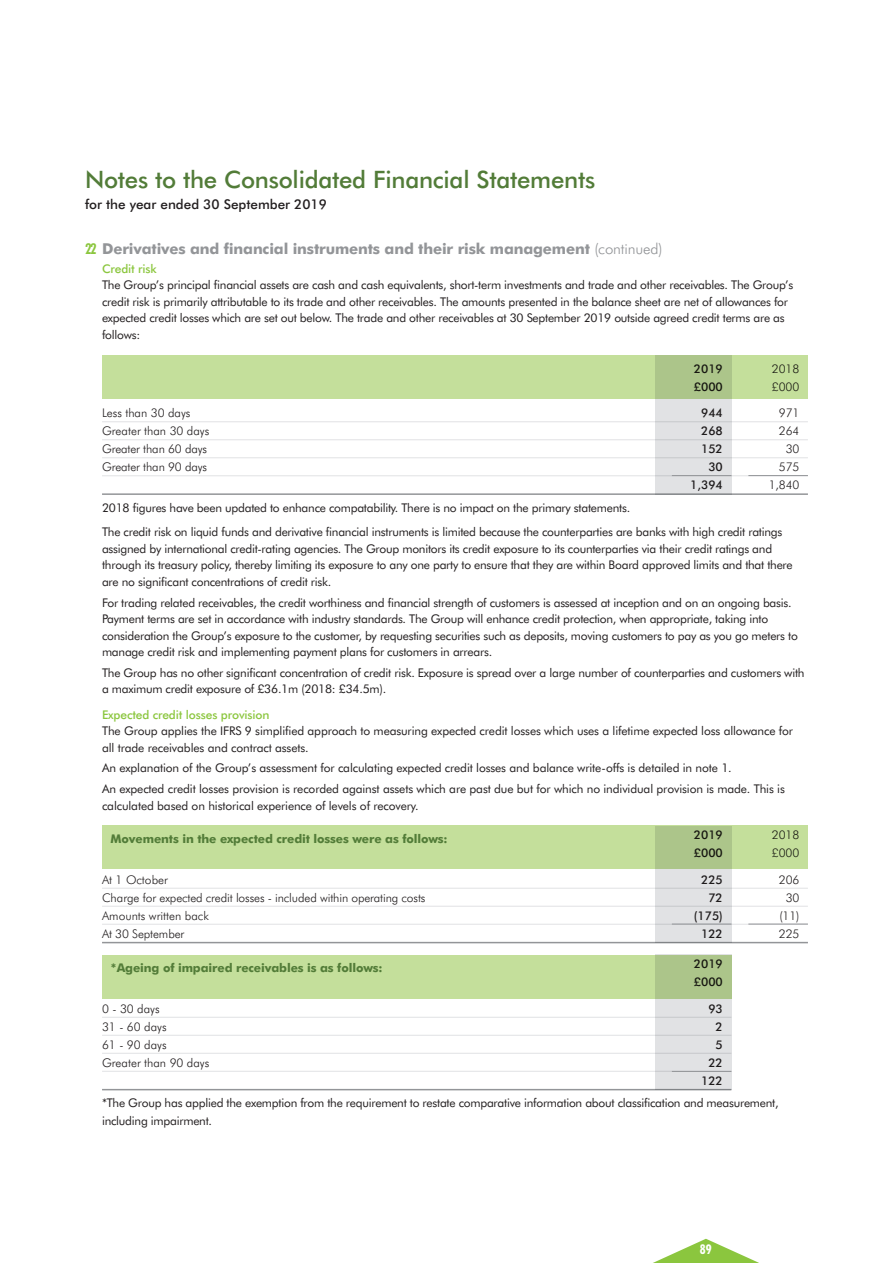
<style>
.page{position:relative;width:893px;height:1263px;background:#fff}
.page>*{position:absolute;margin:0;border:0;box-sizing:border-box;transform-origin:0 0}
.t1{font:500 24px "Futura BT";letter-spacing:-.01em;color:#527c38}
.t2{font:700 15px "Futura BT";letter-spacing:-.01em;color:#939598}
.t3{font:500 13.5px "Futura BT";color:#231f20}
.t4{font:700 condensed 13.5px "Futura BT";color:#fff}
.t5{font:12px/16.5px "Futura BT";letter-spacing:-.02em;color:#231f20}
.t6{font:300 12px "Futura BT";letter-spacing:-.01em;color:#231f20}
.t7{font:700 12px "Futura BT";letter-spacing:-.01em;color:#527c38}
.t8{font:500 12px/18px "Futura BT";color:#231f20}
.s1{font-stretch:condensed;color:#8bc63e}
.s2{font-weight:300}
.s3{font-weight:500;color:#8bc63e}
</style>
<div class="page">
<svg style="left:653px;top:1239px;width:106px;height:24px"></svg>
<div style="left:102px;top:355px;width:706px;height:44px;background:#c4df9b"></div>
<svg style="left:655px;top:355px;width:76px;height:138px;background:#cfd8c6"></svg>
<hr style="left:102px;top:421px;width:706px;height:1px;background:#e1e2e4">
<hr style="left:102px;top:439px;width:706px;height:1px;background:#e1e2e4">
<hr style="left:102px;top:457px;width:706px;height:1px;background:#e1e2e4">
<hr style="left:102px;top:475px;width:706px;height:1px;background:#e1e2e4">
<hr style="left:102px;top:493px;width:706px;height:2px;background:#939598">
<hr style="left:748px;top:475px;width:60px;height:1px;background:#939598">
<hr style="left:672px;top:475px;width:59px;height:1px;background:#939598">
<div style="left:102px;top:826px;width:706px;height:43px;background:#c4df9b"></div>
<svg style="left:655px;top:826px;width:76px;height:116px;background:#ccd6c1"></svg>
<hr style="left:102px;top:888px;width:706px;height:1px;background:#e1e2e4">
<hr style="left:102px;top:906px;width:706px;height:1px;background:#e1e2e4">
<hr style="left:102px;top:924px;width:706px;height:1px;background:#e1e2e4">
<hr style="left:102px;top:942px;width:706px;height:1px;background:#939598">
<div style="left:102px;top:955px;width:629px;height:43px;background:#c4df9b"></div>
<svg style="left:655px;top:955px;width:76px;height:134px;background:#ced7c5"></svg>
<hr style="left:102px;top:1017px;width:629px;height:1px;background:#e1e2e4">
<hr style="left:102px;top:1035px;width:629px;height:1px;background:#e1e2e4">
<hr style="left:102px;top:1053px;width:629px;height:1px;background:#e1e2e4">
<hr style="left:102px;top:1071px;width:629px;height:1px;background:#e1e2e4">
<hr style="left:102px;top:1089px;width:629px;height:1px;background:#939598">
<hr style="left:672px;top:1071px;width:59px;height:1px;background:#939598">
<hr style="left:748px;top:924px;width:60px;height:1px;background:#939598">
<hr style="left:672px;top:924px;width:59px;height:1px;background:#939598">
<p class="t1" style="left:85px;top:165px;width:512px">Notes to the Consolidated Financial Statements</p>
<p class="t3" style="left:85px;top:196px;width:243px">for the year ended 30 September 2019</p>
<p class="t2" style="left:85px;top:240px;width:579px"><span class="s1">22</span> Derivatives and financial instruments and their risk management <span class="s2">(continued)</span></p>
<p class="t5" style="left:102px;top:260px;width:693px"><span class="s3">Credit risk<br></span>The Group’s principal financial assets are cash and cash equivalents, short-term investments and trade and other receivables. The Group’s credit risk is primarily attributable to its trade and other receivables. The amounts presented in the balance sheet are net of allowances for expected credit losses which are set out below. The trade and other receivables at 30 September 2019 outside agreed credit terms are as follows:</p>
<p class="t8" style="left:694px;top:359px;width:30px">2019</p>
<p class="t6" style="left:772px;top:361px;width:29px">2018</p>
<p class="t8" style="left:694px;top:377px;width:30px">£000</p>
<p class="t6" style="left:772px;top:379px;width:29px">£000</p>
<p class="t6" style="left:102px;top:406px;width:90px">Less than 30 days</p>
<p class="t8" style="left:701px;top:404px;width:23px">944</p>
<p class="t6" style="left:779px;top:406px;width:22px">971</p>
<p class="t6" style="left:102px;top:424px;width:109px">Greater than 30 days</p>
<p class="t8" style="left:701px;top:422px;width:23px">268</p>
<p class="t6" style="left:779px;top:424px;width:22px">264</p>
<p class="t6" style="left:102px;top:442px;width:107px">Greater than 60 days</p>
<p class="t8" style="left:701px;top:440px;width:23px">152</p>
<p class="t6" style="left:786px;top:442px;width:15px">30</p>
<p class="t6" style="left:102px;top:460px;width:107px">Greater than 90 days</p>
<p class="t8" style="left:708px;top:458px;width:16px">30</p>
<p class="t6" style="left:779px;top:460px;width:22px">575</p>
<p class="t8" style="left:690px;top:476px;width:34px">1,394</p>
<p class="t6" style="left:769px;top:478px;width:32px">1,840</p>
<p class="t5" style="left:102px;top:499px;width:530px">2018 figures have been updated to enhance compatability. There is no impact on the primary statements.</p>
<p class="t5" style="left:102px;top:524px;width:692px">The credit risk on liquid funds and derivative financial instruments is limited because the counterparties are banks with high credit ratings assigned by international credit-rating agencies. The Group monitors its credit exposure to its counterparties via their credit ratings and through its treasury policy, thereby limiting its exposure to any one party to ensure that they are within Board approved limits and that there are no significant concentrations of credit risk.</p>
<p class="t5" style="left:102px;top:594px;width:697px">For trading related receivables, the credit worthiness and financial strength of customers is assessed at inception and on an ongoing basis.<br>Payment terms are set in accordance with industry standards. The Group will enhance credit protection, when appropriate, taking into consideration the Group’s exposure to the customer, by requesting securities such as deposits, moving customers to pay as you go meters to manage credit risk and implementing payment plans for customers in arrears.</p>
<p class="t5" style="left:102px;top:664px;width:704px">The Group has no other significant concentration of credit risk. Exposure is spread over a large number of counterparties and customers with a maximum credit exposure of £36.1m (2018: £34.5m).</p>
<p class="t5" style="left:102px;top:706px;width:693px"><span class="s3">Expected credit losses provision<br></span>The Group applies the IFRS 9 simplified approach to measuring expected credit losses which uses a lifetime expected loss allowance for all trade receivables and contract assets.</p>
<p class="t5" style="left:102px;top:760px;width:631px">An explanation of the Group’s assessment for calculating expected credit losses and balance write-offs is detailed in note 1.</p>
<p class="t5" style="left:102px;top:780px;width:684px">An expected credit losses provision is recorded against assets which are past due but for which no individual provision is made. This is calculated based on historical experience of levels of recovery.</p>
<p class="t7" style="left:111px;top:832px;width:339px">Movements in the expected credit losses were as follows:</p>
<p class="t8" style="left:694px;top:826px;width:30px">2019</p>
<p class="t6" style="left:772px;top:827px;width:29px">2018</p>
<p class="t8" style="left:694px;top:844px;width:30px">£000</p>
<p class="t6" style="left:772px;top:845px;width:29px">£000</p>
<p class="t6" style="left:102px;top:872px;width:67px">At 1 October</p>
<p class="t8" style="left:701px;top:870px;width:23px">225</p>
<p class="t6" style="left:779px;top:872px;width:22px">206</p>
<p class="t6" style="left:102px;top:890px;width:325px">Charge for expected credit losses - included within operating costs</p>
<p class="t8" style="left:708px;top:888px;width:16px">72</p>
<p class="t6" style="left:786px;top:890px;width:15px">30</p>
<p class="t6" style="left:102px;top:908px;width:108px">Amounts written back</p>
<p class="t8" style="left:694px;top:906px;width:31px">(175)</p>
<p class="t6" style="left:779px;top:908px;width:22px">(11)</p>
<p class="t6" style="left:102px;top:926px;width:84px">At 30 September</p>
<p class="t8" style="left:701px;top:924px;width:23px">122</p>
<p class="t6" style="left:779px;top:926px;width:22px">225</p>
<p class="t7" style="left:111px;top:961px;width:274px">*Ageing of impaired receivables is as follows:</p>
<p class="t8" style="left:694px;top:955px;width:30px">2019 £000</p>
<p class="t6" style="left:102px;top:1001px;width:59px">0 - 30 days</p>
<p class="t8" style="left:708px;top:999px;width:16px">93</p>
<p class="t6" style="left:102px;top:1019px;width:66px">31 - 60 days</p>
<p class="t8" style="left:716px;top:1017px;width:9px">2</p>
<p class="t6" style="left:102px;top:1037px;width:66px">61 - 90 days</p>
<p class="t8" style="left:716px;top:1035px;width:9px">5</p>
<p class="t6" style="left:102px;top:1055px;width:109px">Greater than 90 days</p>
<p class="t8" style="left:701px;top:1053px;width:23px;text-align:right">22<br>122</p>
<p class="t5" style="left:102px;top:1093px;width:678px;line-height:18px">*The Group has applied the exemption from the requirement to restate comparative information about classification and measurement, including impairment.</p>
<p class="t4" style="left:700px;top:1241px;width:13px">89</p>
</div>
